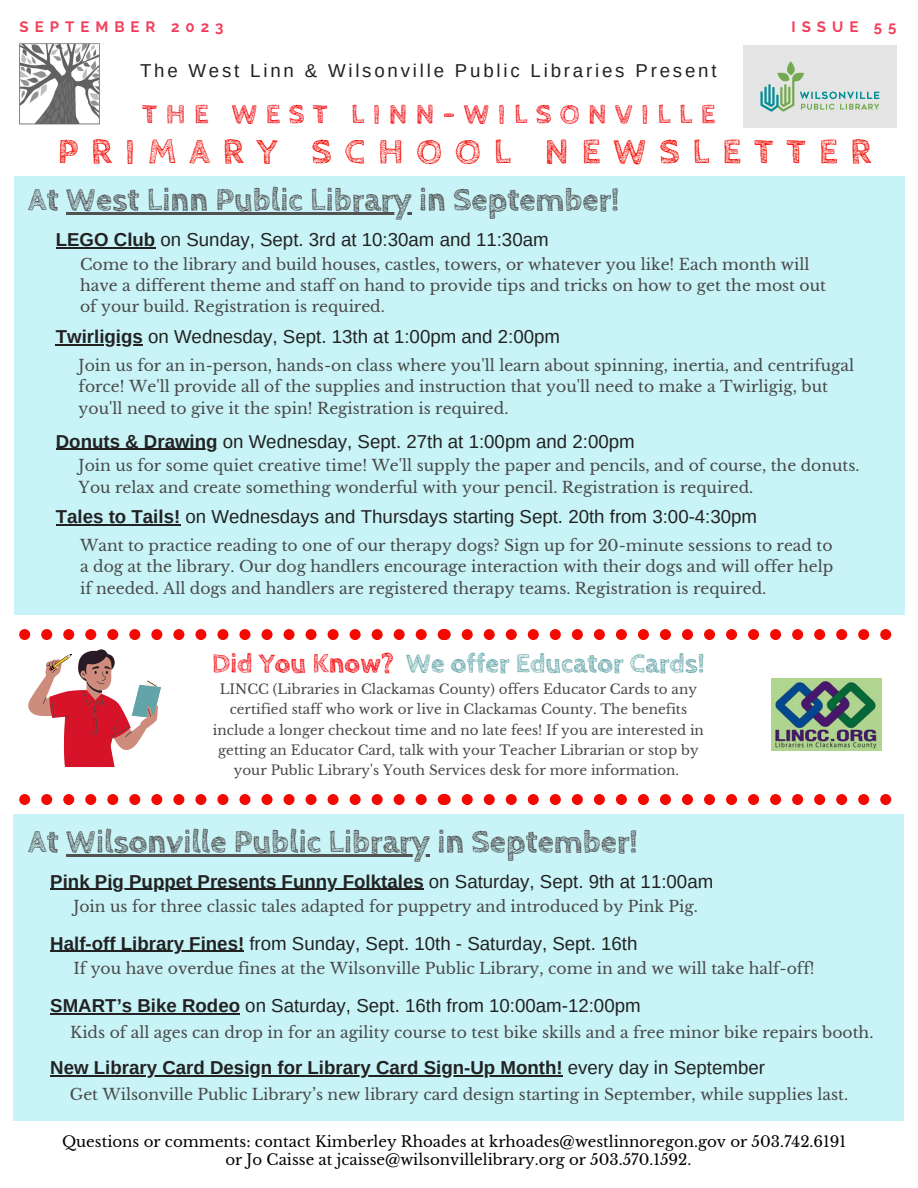
<style>
.page{position:relative;width:918px;height:1188px;background:#fff}
.page>*{position:absolute;margin:0;border:0;box-sizing:border-box;transform-origin:0 0}
.t1{font:700 36px "Cabin Sketch";letter-spacing:.36em;color:#f30900}
.t2{font:700 32.7px "Cabin Sketch";color:#525252}
.t3{font:700 28.05px "Cabin Sketch";letter-spacing:.3em;color:#f30007}
.t4{font:700 27.45px "Cabin Sketch";color:#61a4a9}
.t5{font:18.75px "Arimo";color:#222}
.t6{font:700 18.75px "Arimo";color:#222}
.t7{font:18.75px "Arimo";letter-spacing:.15em;color:#222}
.t8{font:15.6px/21.3px "Libre Baskerville";color:#484848}
.t9{font:15px "Libre Baskerville";color:#000}
.t10{font:700 15px "Raleway";letter-spacing:.4em;color:#f33f5b}
.t11{font:13.5px/20.2px "Libre Baskerville";color:#484848;text-align:center}
.s1{font-weight:700}
.s2{color:#f30007}
.s3{font-weight:400}
</style>
<div class="page">
<img style="left:20px;top:43px;width:84px;height:82px">
<div style="left:13px;top:814px;width:890px;height:307px;background:#c8f3f7"></div>
<img style="left:744px;top:46px;width:153px;height:82px">
<div style="left:14px;top:176px;width:890px;height:438px;background:#c8f3f7"></div>
<svg style="left:22px;top:629px;width:869px;height:11px"></svg>
<div style="left:0;top:592px;width:22px;height:117px;background:#fff"></div>
<img style="left:771px;top:678px;width:110px;height:72px">
<svg style="left:28px;top:649px;width:133px;height:118px"></svg>
<hr style="left:66px;top:855px;width:364px;height:2px;background:#525252">
<hr style="left:66px;top:212px;width:346px;height:2px;background:#525252">
<hr style="left:56px;top:247px;width:99px;height:1px;background:#222">
<hr style="left:56px;top:524px;width:124px;height:1px;background:#222">
<hr style="left:56px;top:344px;width:87px;height:1px;background:#222">
<hr style="left:50px;top:1014px;width:190px;height:1px;background:#222">
<hr style="left:50px;top:1075px;width:513px;height:1px;background:#222">
<hr style="left:56px;top:449px;width:162px;height:1px;background:#222">
<hr style="left:50px;top:889px;width:374px;height:1px;background:#222">
<hr style="left:50px;top:951px;width:194px;height:1px;background:#222">
<svg style="left:22px;top:794px;width:869px;height:11px"></svg>
<div style="left:0;top:724px;width:22px;height:117px;background:#fff"></div>
<p class="t10" style="left:20px;top:18px;width:206px">SEPTEMBER 2023</p>
<p class="t7" style="left:140px;top:60px;width:578px">The West Linn &amp; Wilsonville Public Libraries Present</p>
<p class="t3" style="left:142px;top:99px;width:575px">THE WEST LINN-WILSONVILLE</p>
<p class="t10" style="left:791px;top:18px;width:107px">ISSUE 55</p>
<p class="t1" style="left:58px;top:132px;width:815px">PRIMARY SCHOOL NEWSLETTER</p>
<p class="t2" style="left:28px;top:181px;width:593px">At West Linn Public Library in September!</p>
<p class="t5" style="left:56px;top:229px;width:494px"><span class="s1">LEGO Club</span> on Sunday, Sept. 3rd at 10:30am and 11:30am</p>
<p class="t8" style="left:80px;top:254px;width:748px">Come to the library and build houses, castles, towers, or whatever you like! Each month will have a different theme and staff on hand to provide tips and tricks on how to get the most out of your build. Registration is required.</p>
<p class="t5" style="left:56px;top:326px;width:506px"><span class="s1">Twirligigs</span> on Wednesday, Sept. 13th at 1:00pm and 2:00pm</p>
<p class="t8" style="left:79px;top:355px;width:777px">Join us for an in-person, hands-on class where you'll learn about spinning, inertia, and centrifugal force! We'll provide all of the supplies and instruction that you'll need to make a Twirligig, but you'll need to give it the spin! Registration is required.</p>
<p class="t5" style="left:56px;top:431px;width:580px"><span class="s1">Donuts &amp; Drawing</span> on Wednesday, Sept. 27th at 1:00pm and 2:00pm</p>
<p class="t8" style="left:79px;top:455px;width:782px">Join us for some quiet creative time! We'll supply the paper and pencils, and of course, the donuts.<br>You relax and create something wonderful with your pencil. Registration is required.</p>
<p class="t5" style="left:56px;top:506px;width:703px"><span class="s1">Tales to Tails!</span> on Wednesdays and Thursdays starting Sept. 20th from 3:00-4:30pm</p>
<p class="t8" style="left:80px;top:535px;width:755px;text-align:justify">Want to practice reading to one of our therapy dogs? Sign up for 20-minute sessions to read to a dog at the library. Our dog handlers encourage interaction with their dogs and will offer help if needed. All dogs and handlers are registered therapy teams. Registration is required.</p>
<p class="t4" style="left:212px;top:648px;width:494px"><span class="s2">Did You Know?</span> We offer Educator Cards!</p>
<p class="t11" style="left:213px;top:679px;width:493px">LINCC (Libraries in Clackamas County) offers Educator Cards to any certified staff who work or live in Clackamas County. The benefits include a longer checkout time and no late fees! If you are interested in getting an Educator Card, talk with your Teacher Librarian or stop by your Public Library's Youth Services desk for more information.</p>
<p class="t2" style="left:28px;top:824px;width:611px">At Wilsonville Public Library in September!</p>
<p class="t6" style="left:50px;top:871px;width:664px">Pink Pig Puppet Presents Funny Folktales <span class="s3">on Saturday, Sept. 9th at 11:00am</span></p>
<p class="t8" style="left:73px;top:896px;width:626px">Join us for three classic tales adapted for puppetry and introduced by Pink Pig.</p>
<p class="t5" style="left:50px;top:933px;width:589px"><span class="s1">Half-off Library Fines!</span> from Sunday, Sept. 10th - Saturday, Sept. 16th</p>
<p class="t8" style="left:73px;top:958px;width:743px">If you have overdue fines at the Wilsonville Public Library, come in and we will take half-off!</p>
<p class="t5" style="left:50px;top:996px;width:592px"><span class="s1">SMART’s Bike Rodeo</span> on Saturday, Sept. 16th from 10:00am-12:00pm</p>
<p class="t8" style="left:70px;top:1022px;width:805px">Kids of all ages can drop in for an agility course to test bike skills and a free minor bike repairs booth.</p>
<p class="t6" style="left:50px;top:1057px;width:716px">New Library Card Design for Library Card Sign-Up Month! <span class="s3">every day in September</span></p>
<p class="t8" style="left:70px;top:1084px;width:780px">Get Wilsonville Public Library’s new library card design starting in September, while supplies last.</p>
<p class="t9" style="left:62px;top:1132px;width:786px">Questions or comments: contact Kimberley Rhoades at krhoades@westlinnoregon.gov or 503.742.6191</p>
<p class="t9" style="left:225px;top:1150px;width:468px">or Jo Caisse at jcaisse@wilsonvillelibrary.org or 503.570.1592.</p>
</div>
